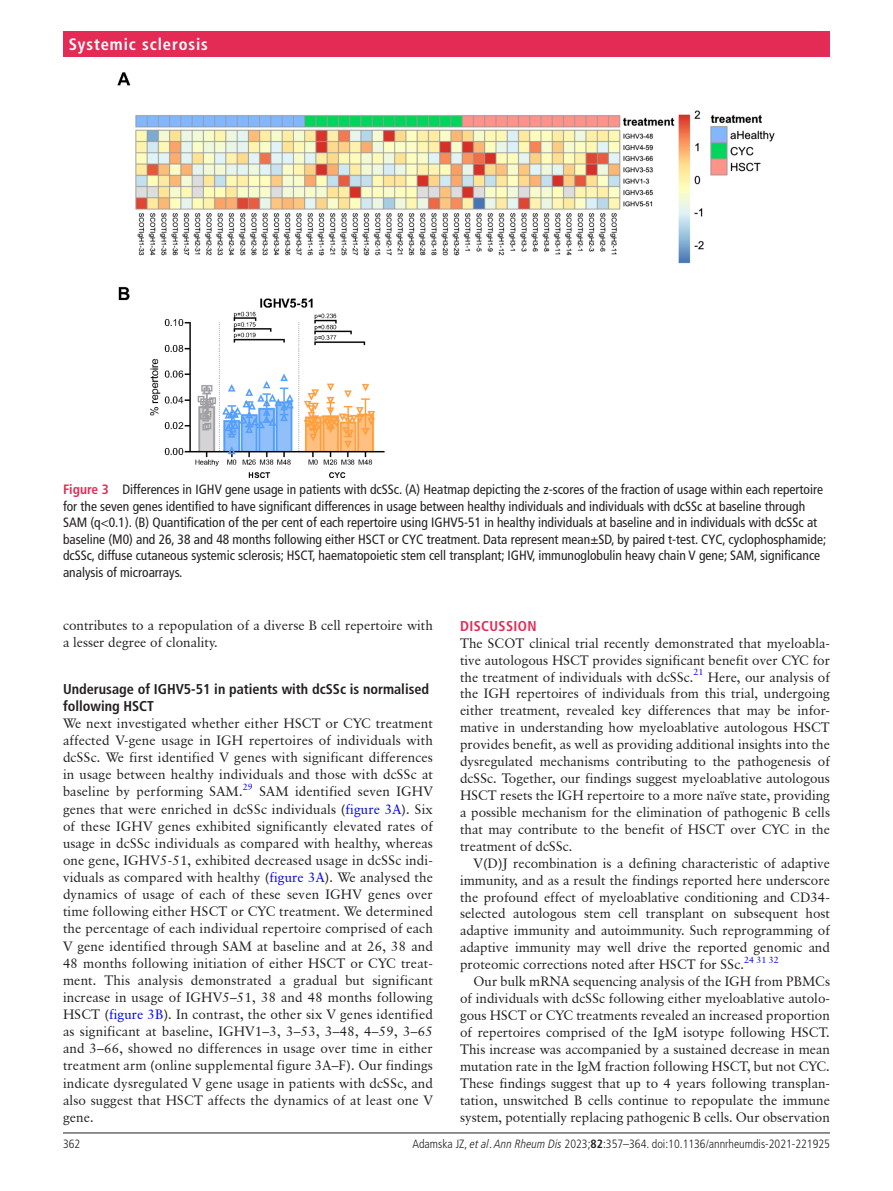
<style>
.page{position:relative;width:893px;height:1191px;background:#fff}
.page>*{position:absolute;margin:0;border:0;box-sizing:border-box;transform-origin:0 0}
.t1{font:700 condensed 16.5px "Frutiger LT Pro";letter-spacing:.055em;color:#fff}
.t2{font:700 condensed 14.25px/17.2px "Frutiger LT Pro";color:#231f20}
.t3{font:700 condensed 14.25px "Frutiger LT Pro";letter-spacing:.025em;color:#e42b56}
.t4{font:13.5px/17px "Classical Garamond BT";color:#231f20;text-align:justify}
.t5{font:condensed 13.5px/16.5px "Frutiger LT Pro";color:#231f20}
.t6{font:300 condensed 12px "Frutiger LT Pro";color:#231f20}
.s1{font-weight:700;color:#e42b56}
.s2{color:#00f}
.s3{font-style:italic}
.s4{font-weight:700}
</style>
<div class="page">
<hr style="left:63px;top:1132px;width:767px;height:1px;background:#231f20">
<div style="left:63px;top:31px;width:767px;height:25px;background:#e42b56"></div>
<img style="left:117px;top:72px;width:658px;height:406px">
<p class="t1" style="left:69px;top:34px;width:141px">Systemic sclerosis</p>
<p class="t5" style="left:63px;top:481px;width:765px"><span class="s1">Figure 3</span> Differences in IGHV gene usage in patients with dcSSc. (A) Heatmap depicting the z-scores of the fraction of usage within each repertoire for the seven genes identified to have significant differences in usage between healthy individuals and individuals with dcSSc at baseline through SAM (q&lt;0.1). (B) Quantification of the per cent of each repertoire using IGHV5-51 in healthy individuals at baseline and in individuals with dcSSc at baseline (M0) and 26, 38 and 48 months following either HSCT or CYC treatment. Data represent mean±SD, by paired t-test. CYC, cyclophosphamide; dcSSc, diffuse cutaneous systemic sclerosis; HSCT, haematopoietic stem cell transplant; IGHV, immunoglobulin heavy chain V gene; SAM, significance analysis of microarrays.</p>
<p class="t4" style="left:63px;top:617px;width:371px">contributes to a repopulation of a diverse B cell repertoire with a lesser degree of clonality.</p>
<p class="t2" style="left:63px;top:680px;width:368px">Underusage of IGHV5-51 in patients with dcSSc is normalised following HSCT</p>
<p class="t4" style="left:63px;top:714px;width:371px">We next investigated whether either HSCT or CYC treatment affected V-gene usage in IGH repertoires of individuals with dcSSc. We first identified V genes with significant differences in usage between healthy individuals and those with dcSSc at baseline by performing SAM.<sup>29</sup> SAM identified seven IGHV genes that were enriched in dcSSc individuals (<span class="s2">figure 3A</span>). Six of these IGHV genes exhibited significantly elevated rates of usage in dcSSc individuals as compared with healthy, whereas one gene, IGHV5-51, exhibited decreased usage in dcSSc indi&shy;viduals as compared with healthy (<span class="s2">figure 3A</span>). We analysed the dynamics of usage of each of these seven IGHV genes over time following either HSCT or CYC treatment. We determined the percentage of each individual repertoire comprised of each V gene identified through SAM at baseline and at 26, 38 and 48 months following initiation of either HSCT or CYC treat&shy;ment. This analysis demonstrated a gradual but significant increase in usage of IGHV5–51, 38 and 48 months following HSCT (<span class="s2">figure 3B</span>). In contrast, the other six V genes identified as significant at baseline, IGHV1–3, 3–53, 3–48, 4–59, 3–65 and 3–66, showed no differences in usage over time in either treatment arm (online supplemental figure 3A–F). Our findings indicate dysregulated V gene usage in patients with dcSSc, and also suggest that HSCT affects the dynamics of at least one V gene.</p>
<p class="t3" style="left:460px;top:617px;width:78px">DISCUSSION</p>
<p class="t4" style="left:460px;top:634px;width:371px">The SCOT clinical trial recently demonstrated that myeloabla&shy;tive autologous HSCT provides significant benefit over CYC for the treatment of individuals with dcSSc.<sup>21</sup> Here, our analysis of the IGH repertoires of individuals from this trial, undergoing either treatment, revealed key differences that may be infor&shy;mative in understanding how myeloablative autologous HSCT provides benefit, as well as providing additional insights into the dysregulated mechanisms contributing to the pathogenesis of dcSSc. Together, our findings suggest myeloablative autologous HSCT resets the IGH repertoire to a more naïve state, providing a possible mechanism for the elimination of pathogenic B cells that may contribute to the benefit of HSCT over CYC in the treatment of dcSSc.</p>
<p class="t4" style="left:460px;top:854px;width:371px;text-indent:14px">V(D)J recombination is a defining characteristic of adaptive immunity, and as a result the findings reported here underscore the profound effect of myeloablative conditioning and CD34- selected autologous stem cell transplant on subsequent host adaptive immunity and autoimmunity. Such reprogramming of adaptive immunity may well drive the reported genomic and proteomic corrections noted after HSCT for SSc.<sup>24</sup> <sup>31</sup> <sup>32</sup></p>
<p class="t4" style="left:460px;top:972px;width:371px;text-indent:14px">Our bulk mRNA sequencing analysis of the IGH from PBMCs of individuals with dcSSc following either myeloablative autolo&shy;gous HSCT or CYC treatments revealed an increased proportion of repertoires comprised of the IgM isotype following HSCT.<br>This increase was accompanied by a sustained decrease in mean mutation rate in the IgM fraction following HSCT, but not CYC.<br>These findings suggest that up to 4 years following transplan&shy;tation, unswitched B cells continue to repopulate the immune system, potentially replacing pathogenic B cells. Our observation</p>
<p class="t6" style="left:63px;top:1136px;width:19px">362</p>
<p class="t6" style="left:412px;top:1136px;width:419px">Adamska JZ, <span class="s3">et al</span>. <span class="s3">Ann Rheum Dis</span> 2023;<span class="s4">82</span>:357–364. doi:10.1136/annrheumdis-2021-221925</p>
</div>
